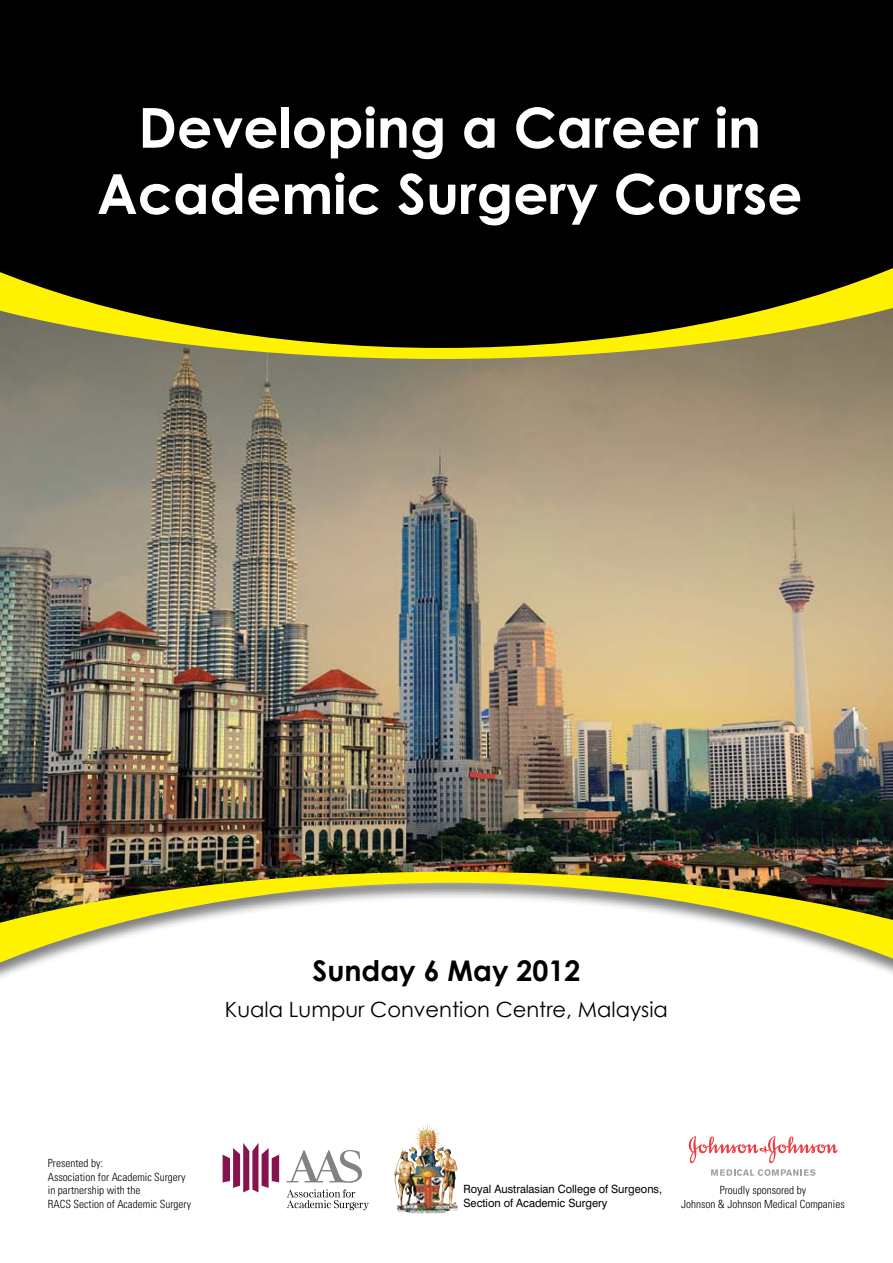
<style>
.page{position:relative;width:893px;height:1263px;background:#fff}
.page>*{position:absolute;margin:0;border:0;box-sizing:border-box;transform-origin:0 0}
.t1{font:700 55.2px/66.3px "Century Gothic";color:#fff;text-align:center}
.t2{font:700 28.5px "Century Gothic";color:#000}
.t3{font:21px "Century Gothic";color:#000}
.t4{font:11.4px/13.6px "Swiss 721 BT";color:#000}
.t5{font:300 condensed 11.25px/13.5px "Univers";color:#000}
</style>
<div class="page">
<img style="left:0;top:359px;width:893px;height:512px">
<div style="left:0;top:0;width:893px;height:263px;background:#000"></div>
<svg style="left:0;top:263px;width:893px;height:96px;background:#494510"></svg>
<svg style="left:0;top:872px;width:893px;height:96px"></svg>
<svg style="left:689px;top:1136px;width:149px;height:27px"></svg>
<svg style="left:711px;top:1169px;width:104px;height:7px"></svg>
<svg style="left:287px;top:1189px;width:82px;height:21px"></svg>
<svg style="left:223px;top:1143px;width:56px;height:49px"></svg>
<svg style="left:287px;top:1150px;width:75px;height:33px"></svg>
<img style="left:407px;top:1125px;width:20px;height:44px">
<h1 class="t1" style="left:97px;top:93px;width:707px">Developing a Career in<br>Academic Surgery Course</h1>
<h2 class="t2" style="left:313px;top:953px;width:269px">Sunday 6 May 2012</h2>
<h3 class="t3" style="left:225px;top:997px;width:444px">Kuala Lumpur Convention Centre, Malaysia</h3>
<p class="t5" style="left:48px;top:1156px;width:145px">Presented by:<br>Association for Academic Surgery in partnership with the<br>RACS Section of Academic Surgery</p>
<p class="t4" style="left:463px;top:1182px;width:200px">Royal Australasian College of Surgeons,<br>Section of Academic Surgery</p>
<p class="t5" style="left:681px;top:1183px;width:165px;text-align:center">Proudly sponsored by<br>Johnson &amp; Johnson Medical Companies</p>
</div>
